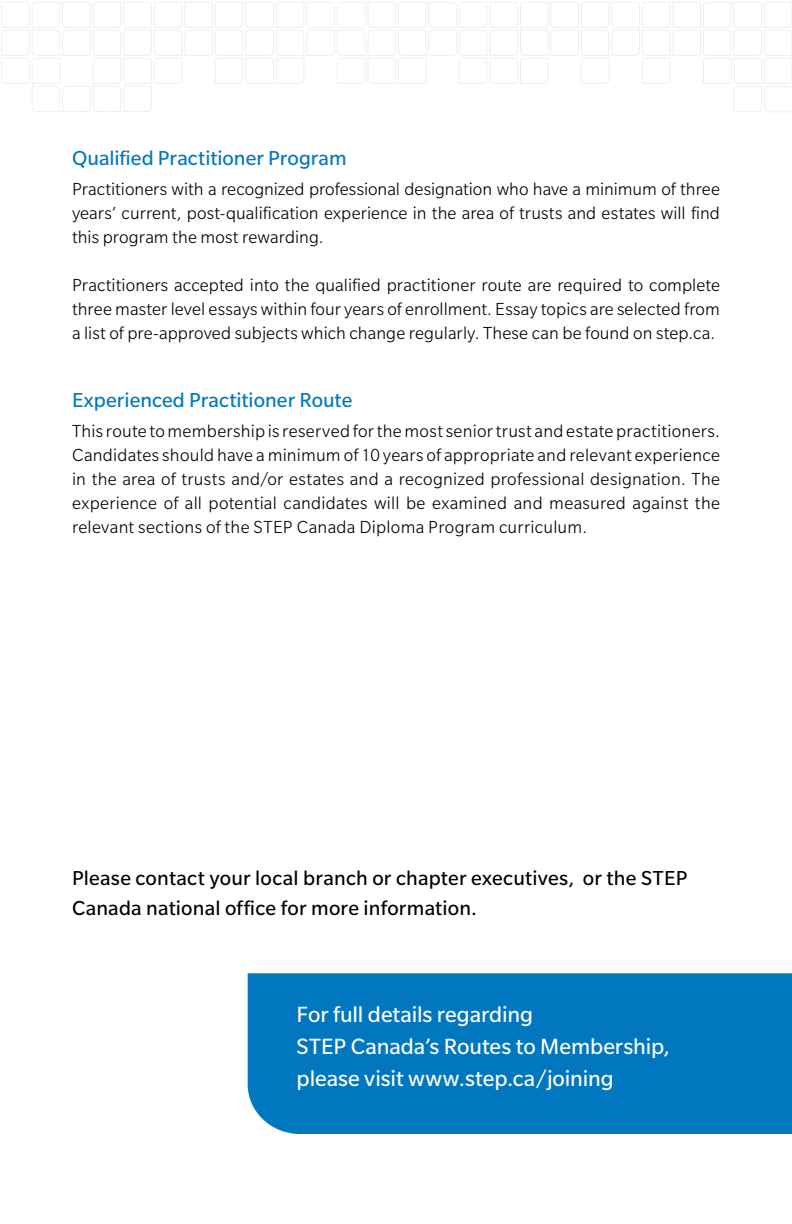
<style>
.page{position:relative;width:792px;height:1224px;background:#fff}
.page>*{position:absolute;margin:0;border:0;box-sizing:border-box;transform-origin:0 0}
.t1{font:24px/32px "Slate Std";letter-spacing:-.005em;color:#fff}
.t2{font:22px/30px "Slate Std";letter-spacing:.01em;color:#000}
.t3{font:22px "Slate Std";color:#0077be}
.t4{font:300 19px/24px "Slate Std";letter-spacing:.01em;color:#000;text-align:justify}
</style>
<div class="page">
<div style="left:248px;top:973px;width:544px;height:161px;background:#0077be"></div>
<svg style="left:1px;top:2px;width:791px;height:110px"></svg>
<p class="t3" style="left:72px;top:147px;width:276px">Qualified Practitioner Program</p>
<p class="t4" style="left:72px;top:177px;width:650px">Practitioners with a recognized professional designation who have a minimum of three years’ current, post-qualification experience in the area of trusts and estates will fi nd this program the most rewarding.</p>
<p class="t4" style="left:72px;top:273px;width:650px">Practitioners accepted into the qualified practitioner route are required to complete three master level essays within four years of enrollment. Essay topics are selected from a list of pre-approved subjects which change regularly. These can be found on step.ca.</p>
<p class="t3" style="left:72px;top:389px;width:282px">Experienced Practitioner Route</p>
<p class="t4" style="left:72px;top:419px;width:650px">This route to membership is reserved for the most senior trust and estate practitioners.<br>Candidates should have a minimum of 10 years of appropriate and relevant experience in the area of trusts and/or estates and a recognized professional designation. The experience of all potential candidates will be examined and measured against the relevant sections of the STEP Canada Diploma Program curriculum.</p>
<p class="t2" style="left:72px;top:863px;width:617px">Please contact your local branch or chapter executives, or the STEP<br>Canada national office for more information.</p>
<p class="t1" style="left:297px;top:998px;width:375px">For full details regarding<br>STEP Canada’s Routes to Membership, please visit www.step.ca/joining</p>
</div>
